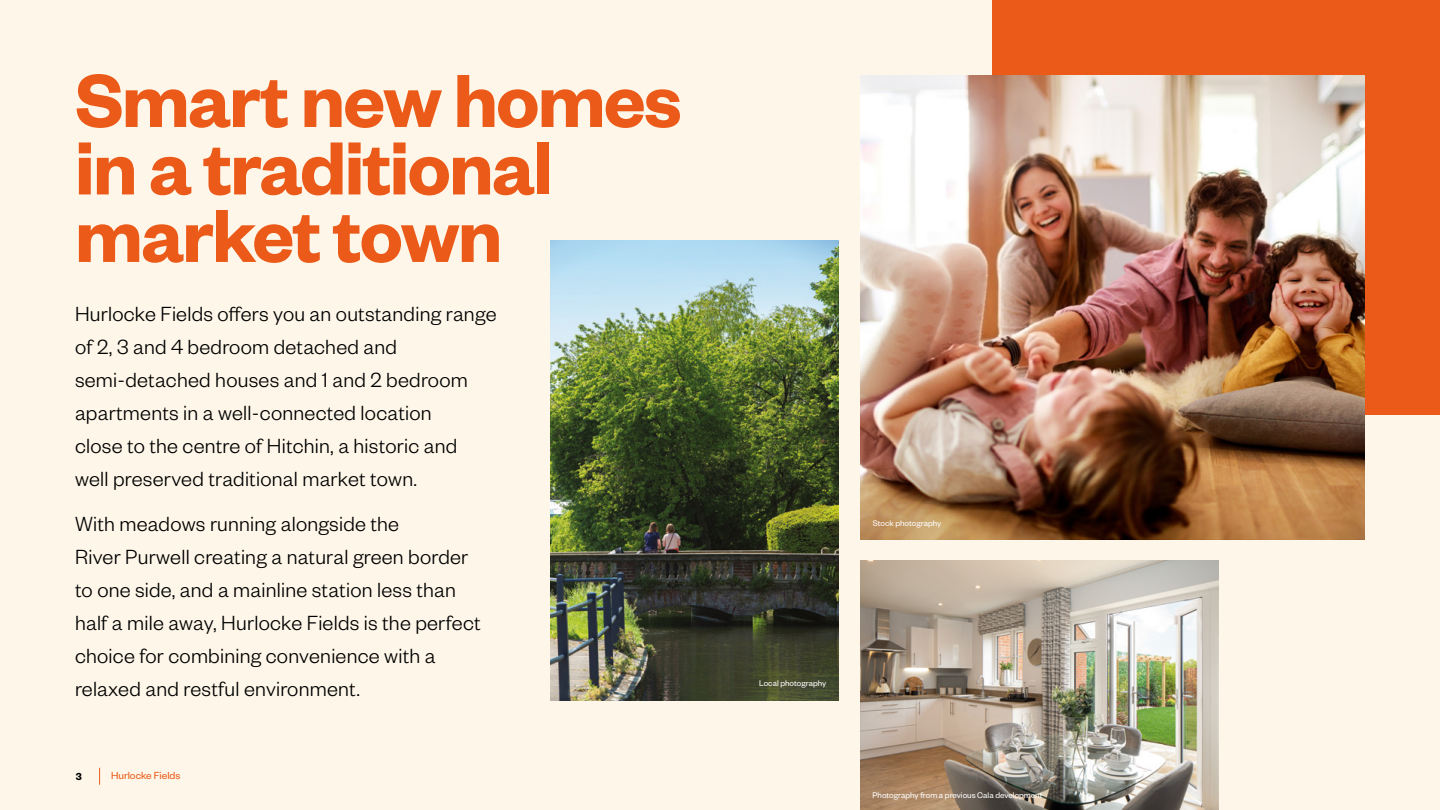
<style>
.page{position:relative;width:1440px;height:810px;background:#fef7e9}
.page>*{position:absolute;margin:0;border:0;box-sizing:border-box;transform-origin:0 0}
.t1{font:600 82.5px/67.5px "Founders Grotesk";letter-spacing:-.02em;color:#eb5a19}
.t2{font:300 22.5px/33px "Founders Grotesk";letter-spacing:.01em;color:#000}
.t3{font:11.25px "Founders Grotesk";color:#eb5a19}
.t4{font:600 11.25px "Founders Grotesk";color:#000}
.t5{font:9px "Founders Grotesk";color:#fff}
</style>
<div class="page">
<svg style="left:99px;top:768px;width:1px;height:17px"></svg>
<div style="left:992px;top:1px;width:448px;height:414px;background:#eb5a19"></div>
<img style="left:861px;top:75px;width:504px;height:464px">
<img style="left:861px;top:561px;width:358px;height:249px">
<img style="left:550px;top:241px;width:288px;height:460px">
<h1 class="t1" style="left:75px;top:63px;width:608px">Smart new homes in a traditional market town</h1>
<p class="t2" style="left:75px;top:296px;width:423px">Hurlocke Fields offers you an outstanding range of 2, 3 and 4 bedroom detached and semi-detached houses and 1 and 2 bedroom apartments in a well-connected location<br>close to the centre of Hitchin, a historic and<br>well preserved traditional market town.</p>
<p class="t2" style="left:75px;top:506px;width:407px">With meadows running alongside the<br>River Purwell creating a natural green border to one side, and a mainline station less than half a mile away, Hurlocke Fields is the perfect choice for combining convenience with a relaxed and restful environment.</p>
<p class="t4" style="left:76px;top:770px;width:8px">3</p>
<p class="t3" style="left:111px;top:769px;width:71px">Hurlocke Fields</p>
<p class="t5" style="left:873px;top:518px;width:70px">Stock photography</p>
<p class="t5" style="left:759px;top:678px;width:69px">Local photography</p>
<p class="t5" style="left:873px;top:790px;width:171px">Photography from a previous Cala development</p>
</div>
